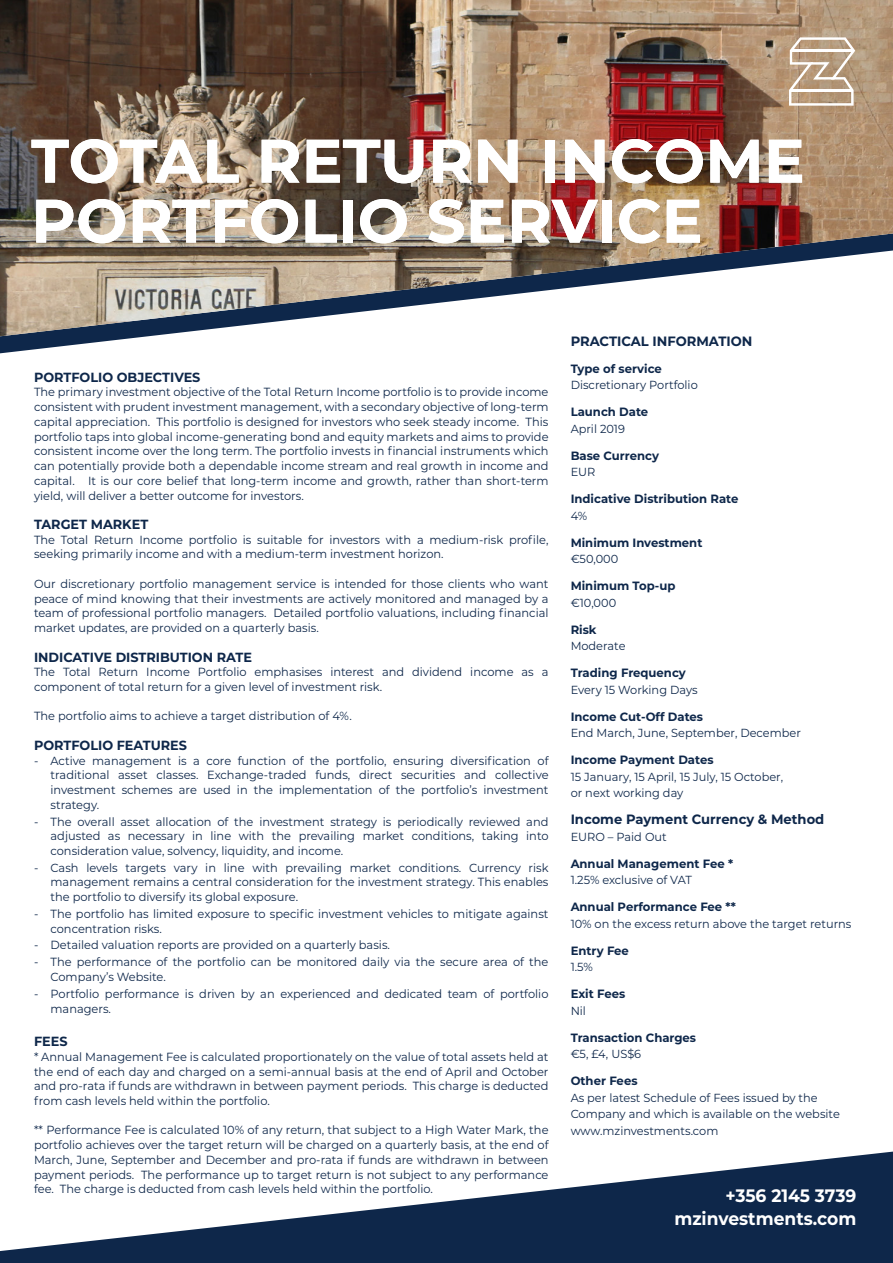
<style>
.page{position:relative;width:893px;height:1263px;background:#fff}
.page>*{position:absolute;margin:0;border:0;box-sizing:border-box;transform-origin:0 0}
.BODY{font:700 61.2px/60px "Montserrat";color:#fff}
.BODY-2{font:700 18px "Montserrat";color:#fff;scale:.95 1}
.bodytext_new{font:700 13.5px "Montserrat";color:#0e274a}
.subtitle{font:700 13.5px "Montserrat";color:#0e274a}
.bodytext_new-2{font:700 13.2px "Montserrat";color:#0e274a}
.subtitle-2{font:700 13.2px "Montserrat";color:#0e274a}
.bodytext_new-3{font:700 12px "Montserrat";color:#0e274a}
.bodytext_new-4{font:11.85px/14.7px "Montserrat";color:#0e274a;text-align:justify}
.POINTS{font:11.85px/14.7px "Montserrat";color:#0e274a;text-align:justify}
.bodytext_new-5{font:11.7px/16.5px "Montserrat";color:#0e274a}
</style>
<div class="page">
<svg style="left:0;top:1151px;width:893px;height:112px;fill:#0e274a"></svg>
<svg style="left:0;top:336px;width:150px;height:17px"></svg>
<img style="left:0;top:0;width:893px;height:336px">
<svg style="left:789px;top:37px;width:66px;height:69px"></svg>
<hr style="left:791px;top:89px;width:61px;height:3px;background:#fff">
<p class="BODY" style="left:31px;top:128px;width:775px">TOTAL RETURN INCOME<br>PORTFOLIO SERVICE</p>
<p class="bodytext_new-2" style="left:34px;top:367px;width:168px">PORTFOLIO OBJECTIVES</p>
<p class="bodytext_new-4" style="left:34px;top:384px;width:516px">The primary investment objective of the Total Return Income portfolio is to provide income consistent with prudent investment management, with a secondary objective of long-term capital appreciation. This portfolio is designed for investors who seek steady income. This portfolio taps into global income-generating bond and equity markets and aims to provide consistent income over the long term. The portfolio invests in financial instruments which can potentially provide both a dependable income stream and real growth in income and capital. It is our core belief that long-term income and growth, rather than short-term yield, will deliver a better outcome for investors.</p>
<p class="bodytext_new-2" style="left:34px;top:515px;width:116px">TARGET MARKET</p>
<p class="bodytext_new-4" style="left:34px;top:532px;width:516px">The Total Return Income portfolio is suitable for investors with a medium-risk profile, seeking primarily income and with a medium-term investment horizon.</p>
<p class="bodytext_new-4" style="left:34px;top:576px;width:516px">Our discretionary portfolio management service is intended for those clients who want peace of mind knowing that their investments are actively monitored and managed by a team of professional portfolio managers. Detailed portfolio valuations, including financial market updates, are provided on a quarterly basis.</p>
<p class="bodytext_new-2" style="left:34px;top:647px;width:220px">INDICATIVE DISTRIBUTION RATE</p>
<p class="bodytext_new-4" style="left:34px;top:664px;width:516px">The Total Return Income Portfolio emphasises interest and dividend income as a component of total return for a given level of investment risk.</p>
<p class="bodytext_new-4" style="left:34px;top:708px;width:319px">The portfolio aims to achieve a target distribution of 4%.</p>
<p class="subtitle-2" style="left:34px;top:736px;width:155px">PORTFOLIO FEATURES</p>
<p class="POINTS" style="left:51px;top:753px;width:500px;text-indent:-16px">- Active management is a core function of the portfolio, ensuring diversification of traditional asset classes. Exchange-traded funds, direct securities and collective investment schemes are used in the implementation of the portfolio’s investment strategy.</p>
<p class="POINTS" style="left:51px;top:813px;width:500px;text-indent:-16px">- The overall asset allocation of the investment strategy is periodically reviewed and adjusted as necessary in line with the prevailing market conditions, taking into consideration value, solvency, liquidity, and income.</p>
<p class="POINTS" style="left:51px;top:860px;width:500px;text-indent:-16px">- Cash levels targets vary in line with prevailing market conditions. Currency risk management remains a central consideration for the investment strategy. This enables the portfolio to diversify its global exposure.</p>
<p class="POINTS" style="left:51px;top:906px;width:500px;text-indent:-16px">- The portfolio has limited exposure to specific investment vehicles to mitigate against concentration risks.</p>
<p class="POINTS" style="left:34px;top:937px;width:357px">- Detailed valuation reports are provided on a quarterly basis.</p>
<p class="POINTS" style="left:51px;top:954px;width:499px;text-indent:-16px">- The performance of the portfolio can be monitored daily via the secure area of the<br>Company’s Website.</p>
<p class="POINTS" style="left:51px;top:986px;width:499px;text-indent:-16px">- Portfolio performance is driven by an experienced and dedicated team of portfolio managers.</p>
<p class="bodytext_new-2" style="left:34px;top:1032px;width:35px">FEES</p>
<p class="bodytext_new-4" style="left:34px;top:1049px;width:516px">* Annual Management Fee is calculated proportionately on the value of total assets held at the end of each day and charged on a semi-annual basis at the end of April and October and pro-rata if funds are withdrawn in between payment periods. This charge is deducted from cash levels held within the portfolio.</p>
<p class="bodytext_new-4" style="left:34px;top:1122px;width:516px">** Performance Fee is calculated 10% of any return, that subject to a High Water Mark, the portfolio achieves over the target return will be charged on a quarterly basis, at the end of March, June, September and December and pro-rata if funds are withdrawn in between payment periods. The performance up to target return is not subject to any performance fee. The charge is deducted from cash levels held within the portfolio.</p>
<p class="subtitle" style="left:571px;top:331px;width:183px">PRACTICAL INFORMATION</p>
<p class="bodytext_new-3" style="left:571px;top:360px;width:93px">Type of service</p>
<p class="bodytext_new-5" style="left:571px;top:376px;width:129px">Discretionary Portfolio</p>
<p class="bodytext_new-3" style="left:571px;top:403px;width:79px">Launch Date</p>
<p class="bodytext_new-5" style="left:571px;top:420px;width:56px">April 2019</p>
<p class="bodytext_new-3" style="left:571px;top:447px;width:90px">Base Currency</p>
<p class="bodytext_new-5" style="left:571px;top:463px;width:26px">EUR</p>
<p class="bodytext_new-3" style="left:571px;top:490px;width:169px">Indicative Distribution Rate</p>
<p class="bodytext_new-5" style="left:571px;top:507px;width:18px">4%</p>
<p class="bodytext_new-3" style="left:571px;top:534px;width:133px">Minimum Investment</p>
<p class="bodytext_new-5" style="left:571px;top:550px;width:49px">€50,000</p>
<p class="bodytext_new-3" style="left:571px;top:577px;width:106px">Minimum Top-up</p>
<p class="bodytext_new-5" style="left:571px;top:594px;width:47px">€10,000</p>
<p class="bodytext_new-3" style="left:571px;top:621px;width:27px">Risk</p>
<p class="bodytext_new-5" style="left:571px;top:637px;width:56px">Moderate</p>
<p class="bodytext_new-3" style="left:571px;top:664px;width:117px">Trading Frequency</p>
<p class="bodytext_new-5" style="left:571px;top:681px;width:129px">Every 15 Working Days</p>
<p class="bodytext_new-3" style="left:571px;top:708px;width:134px">Income Cut-Off Dates</p>
<p class="bodytext_new-5" style="left:571px;top:724px;width:232px">End March, June, September, December</p>
<p class="bodytext_new-3" style="left:571px;top:751px;width:144px">Income Payment Dates</p>
<p class="bodytext_new-5" style="left:571px;top:768px;width:214px">15 January, 15 April, 15 July, 15 October,</p>
<p class="bodytext_new-5" style="left:571px;top:784px;width:114px">or next working day</p>
<p class="bodytext_new" style="left:571px;top:810px;width:255px">Income Payment Currency &amp; Method</p>
<p class="bodytext_new-5" style="left:571px;top:828px;width:98px">EURO – Paid Out</p>
<p class="bodytext_new-3" style="left:571px;top:855px;width:164px">Annual Management Fee *</p>
<p class="bodytext_new-5" style="left:571px;top:871px;width:123px">1.25% exclusive of VAT</p>
<p class="bodytext_new-3" style="left:571px;top:898px;width:167px">Annual Performance Fee **</p>
<p class="bodytext_new-5" style="left:571px;top:915px;width:282px">10% on the excess return above the target returns</p>
<p class="bodytext_new-3" style="left:571px;top:942px;width:60px">Entry Fee</p>
<p class="bodytext_new-5" style="left:571px;top:958px;width:24px">1.5%</p>
<p class="bodytext_new-3" style="left:571px;top:985px;width:56px">Exit Fees</p>
<p class="bodytext_new-5" style="left:571px;top:1002px;width:17px">Nil</p>
<p class="bodytext_new-3" style="left:571px;top:1029px;width:127px">Transaction Charges</p>
<p class="bodytext_new-5" style="left:571px;top:1045px;width:72px">€5, £4, US$6</p>
<p class="bodytext_new-3" style="left:571px;top:1072px;width:68px">Other Fees</p>
<p class="bodytext_new-5" style="left:571px;top:1089px;width:271px">As per latest Schedule of Fees issued by the<br>Company and which is available on the website</p>
<p class="bodytext_new-5" style="left:571px;top:1122px;width:149px">www.mzinvestments.com</p>
<p class="BODY-2" style="left:726px;top:1183px;width:139px">+356 2145 3739</p>
<p class="BODY-2" style="left:674px;top:1205px;width:193px">mzinvestments.com</p>
</div>
